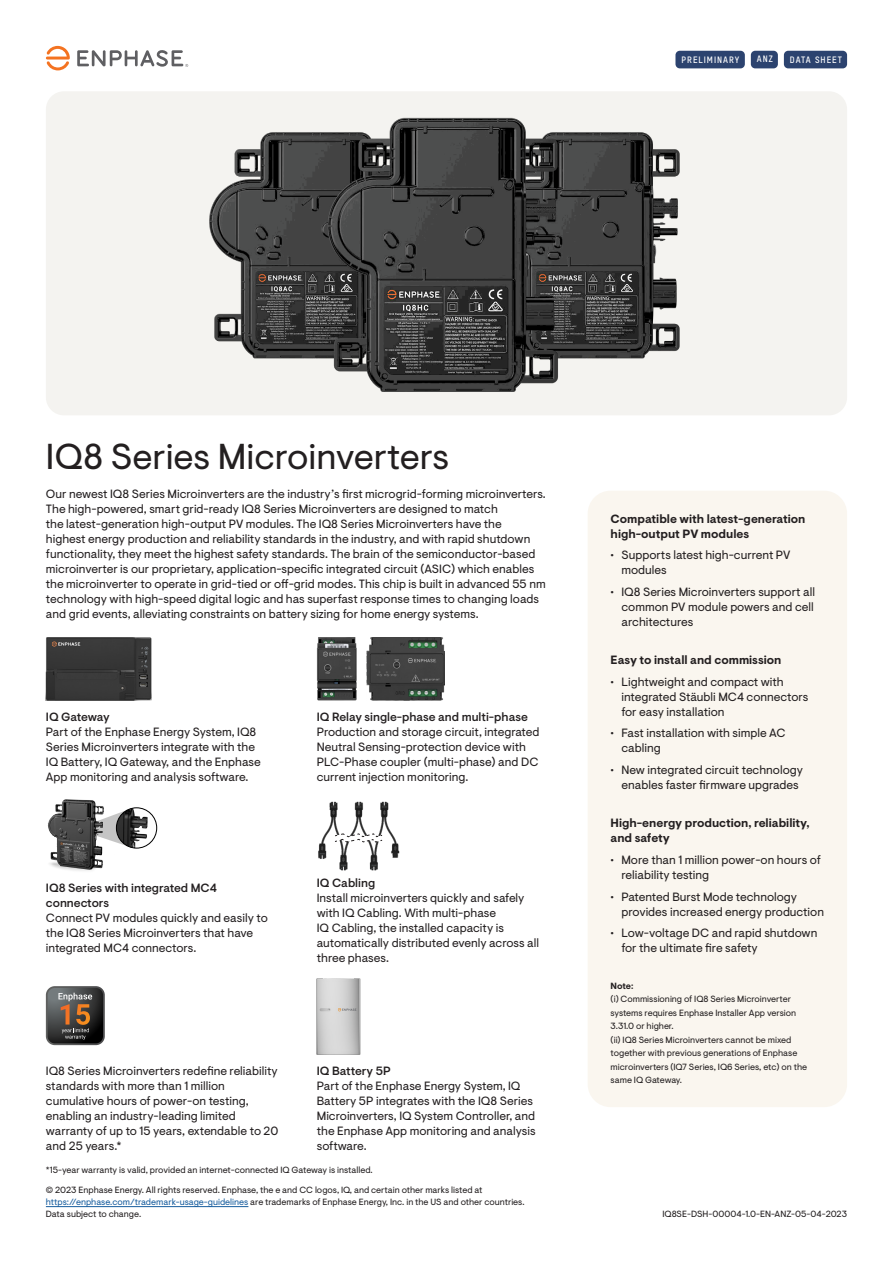
<style>
.page{position:relative;width:893px;height:1263px;background:#fff}
.page>*{position:absolute;margin:0;border:0;box-sizing:border-box;transform-origin:0 0}
.Feature_headline{font:36px "Enphase Visuelt";color:#231f20}
.Feature_paragraph{font:12px/15px "Enphase Visuelt";color:#231f20}
.Feature_text_cell{font:12px/15px "Enphase Visuelt";color:#231f20}
.Highlight_title{font:700 12px/15px "Enphase Visuelt";color:#231f20}
.Footnote_left{font:9px/13.5px "Enphase Visuelt";color:#231f20}
.Label{font:9px "T Star Pro Bold";letter-spacing:.11em;color:#fff}
.s1{font-weight:500}
.s2{color:#175d9e}
.s3{font-weight:700}
</style>
<div class="page">
<hr style="left:46px;top:1206px;width:202px;height:1px;background:#175d9e">
<div style="left:46px;top:91px;width:801px;height:324px;background:#f4f3f0;border-radius:18px"></div>
<svg style="left:46px;top:46px;width:24px;height:24px"></svg>
<svg style="left:77px;top:50px;width:111px;height:17px"></svg>
<img style="left:209px;top:117px;width:471px;height:275px">
<div style="left:46px;top:987px;width:59px;height:58px;border:2px solid #fff;border-radius:8px"></div>
<svg style="left:47px;top:987px;width:57px;height:57px;background:#464848"></svg>
<svg style="left:61px;top:1004px;width:9px;height:20px"></svg>
<svg style="left:76px;top:1004px;width:14px;height:21px"></svg>
<img style="left:116px;top:808px;width:41px;height:40px;border-radius:20px">
<div style="left:116px;top:808px;width:41px;height:40px;border:1px solid #000;border-radius:50%"></div>
<svg style="left:129px;top:809px;width:1px;height:38px"></svg>
<img style="left:47px;top:800px;width:82px;height:71px">
<img style="left:318px;top:801px;width:82px;height:70px">
<svg style="left:331px;top:833px;width:56px;height:10px"></svg>
<div style="left:588px;top:491px;width:259px;height:616px;background:#faf6ef;border-radius:23px"></div>
<div style="left:751px;top:51px;width:27px;height:17px;background:#2c436f;border-radius:4px"></div>
<div style="left:784px;top:51px;width:63px;height:17px;background:#2c436f;border-radius:4px"></div>
<div style="left:675px;top:51px;width:70px;height:17px;background:#2c436f;border-radius:4px"></div>
<img style="left:46px;top:637px;width:105px;height:63px">
<img style="left:317px;top:637px;width:128px;height:63px">
<img style="left:316px;top:978px;width:45px;height:77px">
<p class="Label" style="left:682px;top:53px;width:59px">PRELIMINARY</p>
<p class="Label" style="left:757px;top:52px;width:17px">ANZ</p>
<p class="Label" style="left:790px;top:53px;width:54px">DATA SHEET</p>
<p class="Feature_headline" style="left:46px;top:436px;width:405px">IQ8 Series Microinverters</p>
<p class="Feature_paragraph" style="left:46px;top:487px;width:501px">Our newest IQ8 Series Microinverters are the industry’s first microgrid-forming microinverters.<br>The high-powered, smart grid-ready IQ8 Series Microinverters are designed to match<br>the latest-generation high-output PV modules. The IQ8 Series Microinverters have the<br>highest energy production and reliability standards in the industry, and with rapid shutdown functionality, they meet the highest safety standards. The brain of the semiconductor-based microinverter is our proprietary, application-specific integrated circuit (ASIC) which enables the microinverter to operate in grid-tied or off-grid modes. This chip is built in advanced 55 nm technology with high-speed digital logic and has superfast response times to changing loads and grid events, alleviating constraints on battery sizing for home energy systems.</p>
<p class="Feature_text_cell" style="left:46px;top:710px;width:216px"><span class="s1">IQ Gateway<br></span>Part of the Enphase Energy System, IQ8<br>Series Microinverters integrate with the IQ Battery, IQ Gateway, and the Enphase App monitoring and analysis software.</p>
<p class="Feature_text_cell" style="left:317px;top:710px;width:224px"><span class="s1">IQ Relay single-phase and multi-phase </span>Production and storage circuit, integrated Neutral Sensing-protection device with PLC-Phase coupler (multi-phase) and DC current injection monitoring.</p>
<p class="Feature_text_cell" style="left:46px;top:880px;width:223px"><span class="s1">IQ8 Series with integrated MC4 connectors<br></span>Connect PV modules quickly and easily to the IQ8 Series Microinverters that have integrated MC4 connectors.</p>
<p class="Feature_text_cell" style="left:317px;top:876px;width:209px"><span class="s1">IQ Cabling<br></span>Install microinverters quickly and safely</p>
<p class="Feature_text_cell" style="left:317px;top:906px;width:181px">with IQ Cabling. With multi-phase</p>
<p class="Feature_text_cell" style="left:317px;top:921px;width:224px">IQ Cabling, the installed capacity is automatically distributed evenly across all three phases.</p>
<p class="Feature_text_cell" style="left:46px;top:1063px;width:234px">IQ8 Series Microinverters redefine reliability standards with more than 1 million cumulative hours of power-on testing, enabling an industry-leading limited warranty of up to 15 years, extendable to 20 and 25 years.*</p>
<p class="Feature_text_cell" style="left:317px;top:1063px;width:220px"><span class="s1">IQ Battery 5P<br></span>Part of the Enphase Energy System, IQ<br>Battery 5P integrates with the IQ8 Series<br>Microinverters, IQ System Controller, and the Enphase App monitoring and analysis software.</p>
<p class="Footnote_left" style="left:46px;top:1163px;width:328px">*15-year warranty is valid, provided an internet-connected IQ Gateway is installed.</p>
<p class="Footnote_left" style="left:46px;top:1184px;width:480px;line-height:12px">© 2023 Enphase Energy. All rights reserved. Enphase, the e and CC logos, IQ, and certain other marks listed at <span class="s2">https://enphase.com/trademark-usage-guidelines</span> are trademarks of Enphase Energy, Inc. in the US and other countries.<br>Data subject to change.</p>
<p class="Highlight_title" style="left:611px;top:511px;width:196px">Compatible with latest-generation high-output PV modules</p>
<p class="Feature_paragraph" style="left:621px;top:548px;width:171px;text-indent:-11px">• Supports latest high-current PV modules</p>
<p class="Feature_paragraph" style="left:621px;top:585px;width:195px;text-align:justify;text-indent:-11px">• IQ8 Series Microinverters support all common PV module powers and cell architectures</p>
<p class="Highlight_title" style="left:611px;top:653px;width:172px">Easy to install and commission</p>
<p class="Feature_paragraph" style="left:621px;top:674px;width:188px;text-indent:-11px">• Lightweight and compact with integrated Stäubli MC4 connectors for easy installation</p>
<p class="Feature_paragraph" style="left:621px;top:726px;width:166px;text-indent:-11px">• Fast installation with simple AC cabling</p>
<p class="Feature_paragraph" style="left:611px;top:763px;width:194px;text-align:center">• New integrated circuit technology enables faster firmware upgrades</p>
<p class="Highlight_title" style="left:611px;top:816px;width:200px">High-energy production, reliability, and safety</p>
<p class="Feature_paragraph" style="left:621px;top:853px;width:201px;text-indent:-11px">• More than 1 million power-on hours of reliability testing</p>
<p class="Feature_paragraph" style="left:621px;top:889px;width:204px;text-indent:-11px">• Patented Burst Mode technology provides increased energy production</p>
<p class="Feature_paragraph" style="left:621px;top:926px;width:197px;text-indent:-11px">• Low-voltage DC and rapid shutdown for the ultimate fire safety</p>
<p class="Footnote_left" style="left:611px;top:979px;width:198px"><span class="s3">Note:<br></span>(i) Commissioning of IQ8 Series Microinverter systems requires Enphase Installer App version 3.31.0 or higher.<br>(ii) IQ8 Series Microinverters cannot be mixed together with previous generations of Enphase microinverters (IQ7 Series, IQ6 Series, etc) on the same IQ Gateway.</p>
<p class="Footnote_left" style="left:662px;top:1207px;width:186px">IQ8SE-DSH-00004-1.0-EN-ANZ-05-04-2023</p>
</div>
